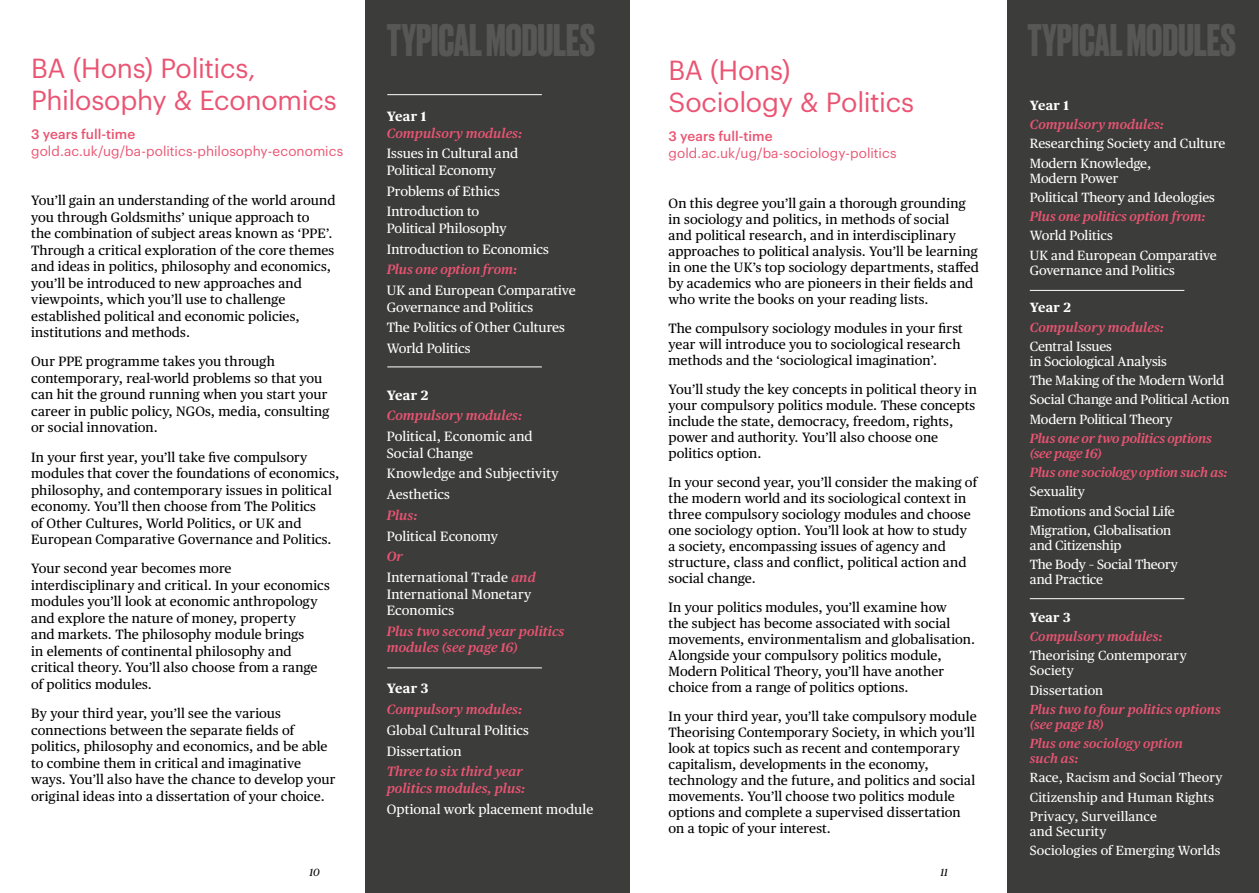
<style>
.page{position:relative;width:1259px;height:893px;background:#fff}
.page>*{position:absolute;margin:0;border:0;box-sizing:border-box;transform-origin:0 0}
.t1{font:700 42.9px "Druk";color:#575756}
.t2{font:27px/31.5px "Graphik";letter-spacing:-.01em;color:#ea5472}
.t3{font:13.5px/16px "Publico Text";letter-spacing:.01em;color:#000}
.t4{font:13.5px/20.7px "Publico Text";color:#fff}
.t5{font:italic 600 13.5px/16.5px "Publico Text";letter-spacing:.005em;color:#ea5472}
.t6{font:13.5px "Graphik";letter-spacing:.005em;color:#ea5472}
.t7{font:500 13.5px "Graphik";color:#ea5472}
.t8{font:700 13.5px "Publico Text";letter-spacing:.01em;color:#fff}
.t9{font:13.35px/19.2px "Publico Text";letter-spacing:-.01em;color:#fff}
.t10{font:italic 600 13.35px/15px "Publico Text";letter-spacing:-.005em;color:#ea5472}
.t11{font:700 13.35px "Publico Text";letter-spacing:.01em;color:#fff}
.t12{font:13.2px/19.2px "Publico Text";letter-spacing:.01em;color:#fff}
.t13{font:italic 600 13.2px/15px "Publico Text";letter-spacing:.005em;color:#ea5472}
.t14{font:700 13.2px "Publico Text";color:#fff}
.t15{font:italic 10.5px "Publico Text";color:#000}
.s1{font-weight:600;font-style:italic;color:#ea5472}
</style>
<div class="page">
<div style="left:1007px;top:0;width:252px;height:893px;background:#3c3c3b"></div>
<hr style="left:1029px;top:598px;width:155px;height:1px;background:#fff">
<hr style="left:1029px;top:290px;width:155px;height:1px;background:#fff">
<div style="left:365px;top:0;width:264px;height:893px;background:#3c3c3b"></div>
<hr style="left:387px;top:367px;width:155px;height:1px;background:#fff">
<hr style="left:387px;top:667px;width:155px;height:1px;background:#fff">
<hr style="left:387px;top:94px;width:155px;height:1px;background:#fff">
<h2 class="t2" style="left:31px;top:51px;width:307px">BA (Hons) Politics,<br>Philosophy &amp; Economics</h2>
<p class="t7" style="left:31px;top:124px;width:105px">3 years full-time</p>
<p class="t6" style="left:31px;top:141px;width:313px">gold.ac.uk/ug/ba-politics-philosophy-economics</p>
<p class="t3" style="left:31px;top:191px;width:306px;line-height:16.5px">You’ll gain an understanding of the world around you through Goldsmiths’ unique approach to<br>the combination of subject areas known as ‘PPE’.<br>Through a critical exploration of the core themes and ideas in politics, philosophy and economics, you’ll be introduced to new approaches and viewpoints, which you’ll use to challenge established political and economic policies, institutions and methods.</p>
<p class="t3" style="left:31px;top:353px;width:300px;line-height:16.5px">Our PPE programme takes you through contemporary, real-world problems so that you can hit the ground running when you start your career in public policy, NGOs, media, consulting or social innovation.</p>
<p class="t3" style="left:31px;top:448px;width:310px;line-height:16.5px">In your first year, you’ll take five compulsory modules that cover the foundations of economics, philosophy, and contemporary issues in political economy. You’ll then choose from The Politics<br>of Other Cultures, World Politics, or UK and European Comparative Governance and Politics.</p>
<p class="t3" style="left:31px;top:559px;width:300px;line-height:16.5px">Your second year becomes more interdisciplinary and critical. In your economics modules you’ll look at economic anthropology and explore the nature of money, property<br>and markets. The philosophy module brings<br>in elements of continental philosophy and critical theory. You’ll also choose from a range of politics modules.</p>
<p class="t3" style="left:31px;top:704px;width:306px;line-height:16.5px">By your third year, you’ll see the various connections between the separate fields of politics, philosophy and economics, and be able to combine them in critical and imaginative ways. You’ll also have the chance to develop your original ideas into a dissertation of your choice.</p>
<h1 class="t1" style="left:387px;top:11px;width:210px">TYPICAL MODULES</h1>
<p class="t8" style="left:387px;top:106px;width:41px">Year 1</p>
<p class="t5" style="left:387px;top:124px;width:137px">Compulsory modules:</p>
<p class="t4" style="left:387px;top:145px;width:133px;line-height:16.5px">Issues in Cultural and<br>Political Economy</p>
<p class="t4" style="left:387px;top:180px;width:115px">Problems of Ethics<br>Introduction to</p>
<p class="t4" style="left:387px;top:217px;width:164px">Political Philosophy<br>Introduction to Economics</p>
<p class="t5" style="left:387px;top:260px;width:132px">Plus one option from:</p>
<p class="t4" style="left:387px;top:281px;width:190px;line-height:16.5px">UK and European Comparative<br>Governance and Politics</p>
<p class="t4" style="left:387px;top:316px;width:180px">The Politics of Other Cultures<br>World Politics</p>
<p class="t8" style="left:387px;top:384px;width:43px">Year 2</p>
<p class="t5" style="left:387px;top:407px;width:137px">Compulsory modules:</p>
<p class="t4" style="left:387px;top:427px;width:147px;line-height:16.5px">Political, Economic and<br>Social Change</p>
<p class="t4" style="left:387px;top:463px;width:173px">Knowledge and Subjectivity<br>Aesthetics</p>
<p class="t5" style="left:387px;top:506px;width:32px">Plus:</p>
<p class="t4" style="left:387px;top:525px;width:113px">Political Economy</p>
<p class="t4" style="left:387px;top:546px;width:150px"><span class="s1">Or<br></span>International Trade <span class="s1">and</span></p>
<p class="t4" style="left:387px;top:585px;width:146px;line-height:16.5px">International Monetary<br>Economics</p>
<p class="t5" style="left:387px;top:622px;width:179px">Plus two second year politics modules (see page 16)</p>
<p class="t8" style="left:387px;top:678px;width:43px">Year 3</p>
<p class="t5" style="left:387px;top:700px;width:137px">Compulsory modules:</p>
<p class="t4" style="left:387px;top:719px;width:144px">Global Cultural Politics<br>Dissertation</p>
<p class="t5" style="left:387px;top:762px;width:140px">Three to six third year politics modules, plus:</p>
<p class="t4" style="left:387px;top:798px;width:208px">Optional work placement module</p>
<h2 class="t2" style="left:668px;top:53px;width:247px">BA (Hons)<br>Sociology &amp; Politics</h2>
<p class="t7" style="left:668px;top:126px;width:105px">3 years full-time</p>
<p class="t6" style="left:668px;top:143px;width:229px">gold.ac.uk/ug/ba-sociology-politics</p>
<p class="t3" style="left:668px;top:194px;width:312px">On this degree you’ll gain a thorough grounding in sociology and politics, in methods of social<br>and political research, and in interdisciplinary approaches to political analysis. You’ll be learning in one the UK’s top sociology departments, staffed by academics who are pioneers in their fields and who write the books on your reading lists.</p>
<p class="t3" style="left:668px;top:319px;width:296px">The compulsory sociology modules in your first year will introduce you to sociological research methods and the ‘sociological imagination’.</p>
<p class="t3" style="left:668px;top:380px;width:310px">You’ll study the key concepts in political theory in your compulsory politics module. These concepts include the state, democracy, freedom, rights, power and authority. You’ll also choose one politics option.</p>
<p class="t3" style="left:668px;top:473px;width:310px">In your second year, you’ll consider the making of the modern world and its sociological context in three compulsory sociology modules and choose one sociology option. You’ll look at how to study a society, encompassing issues of agency and structure, class and conflict, political action and social change.</p>
<p class="t3" style="left:668px;top:598px;width:308px">In your politics modules, you’ll examine how<br>the subject has become associated with social movements, environmentalism and globalisation.<br>Alongside your compulsory politics module, Modern Political Theory, you’ll have another choice from a range of politics options.</p>
<p class="t3" style="left:668px;top:707px;width:310px">In your third year, you’ll take compulsory module Theorising Contemporary Society, in which you’ll look at topics such as recent and contemporary capitalism, developments in the economy, technology and the future, and politics and social movements. You’ll choose two politics module options and complete a supervised dissertation on a topic of your interest.</p>
<p class="t15" style="left:310px;top:864px;width:12px">10</p>
<p class="t15" style="left:940px;top:864px;width:9px">11</p>
<h1 class="t1" style="left:1027px;top:11px;width:210px">TYPICAL MODULES</h1>
<p class="t11" style="left:1029px;top:95px;width:41px">Year 1</p>
<p class="t10" style="left:1029px;top:116px;width:135px">Compulsory modules:</p>
<p class="t9" style="left:1029px;top:133px;width:197px">Researching Society and Culture<br>Modern Knowledge,</p>
<p class="t9" style="left:1029px;top:168px;width:187px">Modern Power<br>Political Theory and Ideologies</p>
<p class="t10" style="left:1029px;top:208px;width:177px">Plus one politics option from:</p>
<p class="t9" style="left:1029px;top:225px;width:188px">World Politics<br>UK and European Comparative</p>
<p class="t9" style="left:1029px;top:260px;width:146px">Governance and Politics</p>
<p class="t11" style="left:1029px;top:297px;width:43px">Year 2</p>
<p class="t10" style="left:1029px;top:318px;width:135px">Compulsory modules:</p>
<p class="t9" style="left:1029px;top:338px;width:138px;line-height:15px">Central Issues<br>in Sociological Analysis</p>
<p class="t9" style="left:1029px;top:370px;width:201px">The Making of the Modern World<br>Social Change and Political Action<br>Modern Political Theory</p>
<p class="t10" style="left:1029px;top:430px;width:184px">Plus one or two politics options (see page 16)</p>
<p class="t10" style="left:1029px;top:464px;width:199px">Plus one sociology option such as:</p>
<p class="t9" style="left:1029px;top:481px;width:146px">Sexuality<br>Emotions and Social Life<br>Migration, Globalisation</p>
<p class="t9" style="left:1029px;top:535px;width:150px">and Citizenship<br>The Body – Social Theory</p>
<p class="t9" style="left:1029px;top:569px;width:75px">and Practice</p>
<p class="t14" style="left:1029px;top:607px;width:43px">Year 3</p>
<p class="t13" style="left:1029px;top:628px;width:134px">Compulsory modules:</p>
<p class="t12" style="left:1029px;top:647px;width:158px;line-height:15px">Theorising Contemporary<br>Society</p>
<p class="t12" style="left:1029px;top:679px;width:75px">Dissertation</p>
<p class="t13" style="left:1029px;top:701px;width:192px">Plus two to four politics options (see page 18)</p>
<p class="t13" style="left:1029px;top:735px;width:154px">Plus one sociology option such as:</p>
<p class="t12" style="left:1029px;top:767px;width:194px">Race, Racism and Social Theory<br>Citizenship and Human Rights<br>Privacy, Surveillance</p>
<p class="t12" style="left:1029px;top:821px;width:192px">and Security<br>Sociologies of Emerging Worlds</p>
</div>
